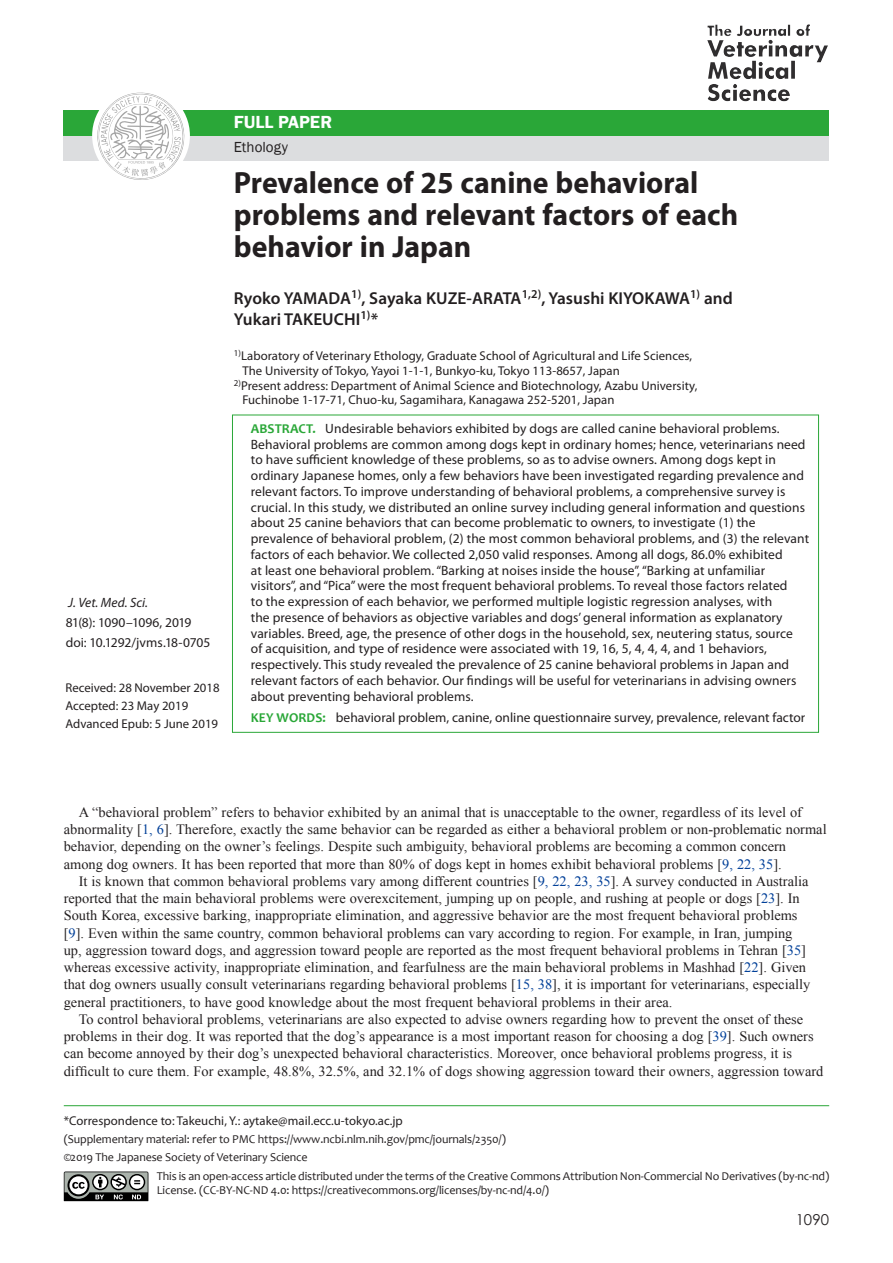
<style>
.page{position:relative;width:893px;height:1263px;background:#fff}
.page>*{position:absolute;margin:0;border:0;box-sizing:border-box;transform-origin:0 0}
.t1{font:700 30.75px/32.2px "Myriad Pro";color:#231f20}
.t2{font:600 18px "Franklin Gothic";color:#fff}
.t3{font:600 17.25px/21px "Myriad Pro";letter-spacing:.005em;color:#231f20}
.t4{font:15px "Franklin Gothic";color:#231f20}
.t5{font:15px "Century Gothic";color:#231f20}
.t6{font:14.25px/17.2px "Times New Roman";color:#231f20}
.t7{font:13.5px/15.8px "Myriad Pro";letter-spacing:.005em;color:#231f20}
.t8{font:italic 13.5px "Myriad Pro";color:#231f20}
.t9{font:12.75px/14.2px "Myriad Pro";letter-spacing:.005em;color:#231f20}
.t10{font:12px/17.9px "Candara";letter-spacing:-.01em;color:#231f20}
.s1{font-family:"Candara";font-weight:700;color:#2aa738}
.s2{color:#003f98}
</style>
<div class="page">
<hr style="left:64px;top:1105px;width:765px;height:1px;background:#2aa738">
<div style="left:64px;top:136px;width:765px;height:25px;background:#dcdddf"></div>
<div style="left:64px;top:111px;width:765px;height:25px;background:#2aa738"></div>
<div style="left:92px;top:87px;width:98px;height:97px;background:#fff;border-radius:50%"></div>
<svg style="left:94px;top:92px;width:93px;height:88px"></svg>
<img style="left:707px;top:24px;width:106px;height:33px">
<svg style="left:64px;top:1171px;width:84px;height:30px"></svg>
<p class="t8" style="left:68px;top:594px;width:81px">J. Vet. Med. Sci.</p>
<p class="t7" style="left:66px;top:612px;width:146px;line-height:20px">81(8): 1090–1096, 2019 doi: 10.1292/jvms.18-0705</p>
<p class="t9" style="left:66px;top:679px;width:156px;line-height:17.9px">Received: 28 November 2018<br>Accepted: 23 May 2019<br>Advanced Epub: 5 June 2019</p>
<p class="t2" style="left:234px;top:111px;width:100px">FULL PAPER</p>
<p class="t4" style="left:234px;top:138px;width:56px">Ethology</p>
<h1 class="t1" style="left:234px;top:165px;width:506px">Prevalence of 25 canine behavioral problems and relevant factors of each behavior in Japan</h1>
<p class="t3" style="left:234px;top:287px;width:500px">Ryoko YAMADA<sup>1)</sup>, Sayaka KUZE-ARATA<sup>1,2)</sup>, Yasushi KIYOKAWA<sup>1)</sup> and<br>Yukari TAKEUCHI<sup>1)</sup>*</p>
<p class="t9" style="left:242px;top:349px;width:451px;text-indent:-9px"><sup>1)</sup>Laboratory of Veterinary Ethology, Graduate School of Agricultural and Life Sciences,<br>The University of Tokyo, Yayoi 1-1-1, Bunkyo-ku, Tokyo 113-8657, Japan</p>
<p class="t9" style="left:242px;top:378px;width:456px;text-indent:-9px"><sup>2)</sup>Present address: Department of Animal Science and Biotechnology, Azabu University,<br>Fuchinobe 1-17-71, Chuo-ku, Sagamihara, Kanagawa 252-5201, Japan</p>
<p class="t7" style="left:251px;top:420px;width:560px"><span class="s1">ABSTRACT.</span> Undesirable behaviors exhibited by dogs are called canine behavioral problems.<br>Behavioral problems are common among dogs kept in ordinary homes; hence, veterinarians need to have sufficient knowledge of these problems, so as to advise owners. Among dogs kept in ordinary Japanese homes, only a few behaviors have been investigated regarding prevalence and relevant factors. To improve understanding of behavioral problems, a comprehensive survey is crucial. In this study, we distributed an online survey including general information and questions about 25 canine behaviors that can become problematic to owners, to investigate (1) the prevalence of behavioral problem, (2) the most common behavioral problems, and (3) the relevant factors of each behavior. We collected 2,050 valid responses. Among all dogs, 86.0% exhibited<br>at least one behavioral problem. “Barking at noises inside the house”, “Barking at unfamiliar visitors”, and “Pica” were the most frequent behavioral problems. To reveal those factors related<br>to the expression of each behavior, we performed multiple logistic regression analyses, with<br>the presence of behaviors as objective variables and dogs’ general information as explanatory variables. Breed, age, the presence of other dogs in the household, sex, neutering status, source<br>of acquisition, and type of residence were associated with 19, 16, 5, 4, 4, 4, and 1 behaviors, respectively. This study revealed the prevalence of 25 canine behavioral problems in Japan and relevant factors of each behavior. Our findings will be useful for veterinarians in advising owners about preventing behavioral problems.</p>
<p class="t7" style="left:251px;top:709px;width:556px"><span class="s1">KEY WORDS:</span> behavioral problem, canine, online questionnaire survey, prevalence, relevant factor</p>
<p class="t6" style="left:64px;top:803px;width:764px;text-indent:15px">A “behavioral problem” refers to behavior exhibited by an animal that is unacceptable to the owner, regardless of its level of abnormality [<span class="s2">1, 6</span>]. Therefore, exactly the same behavior can be regarded as either a behavioral problem or non-problematic normal behavior, depending on the owner’s feelings. Despite such ambiguity, behavioral problems are becoming a common concern among dog owners. It has been reported that more than 80% of dogs kept in homes exhibit behavioral problems [<span class="s2">9, 22, 35</span>].</p>
<p class="t6" style="left:64px;top:872px;width:748px;text-indent:15px">It is known that common behavioral problems vary among different countries [<span class="s2">9, 22, 23, 35</span>]. A survey conducted in Australia reported that the main behavioral problems were overexcitement, jumping up on people, and rushing at people or dogs [<span class="s2">23</span>]. In South Korea, excessive barking, inappropriate elimination, and aggressive behavior are the most frequent behavioral problems [<span class="s2">9</span>]. Even within the same country, common behavioral problems can vary according to region. For example, in Iran, jumping up, aggression toward dogs, and aggression toward people are reported as the most frequent behavioral problems in Tehran [<span class="s2">35</span>] whereas excessive activity, inappropriate elimination, and fearfulness are the main behavioral problems in Mashhad [<span class="s2">22</span>]. Given that dog owners usually consult veterinarians regarding behavioral problems [<span class="s2">15, 38</span>], it is important for veterinarians, especially general practitioners, to have good knowledge about the most frequent behavioral problems in their area.</p>
<p class="t6" style="left:64px;top:1010px;width:761px;text-indent:15px">To control behavioral problems, veterinarians are also expected to advise owners regarding how to prevent the onset of these problems in their dog. It was reported that the dog’s appearance is a most important reason for choosing a dog [<span class="s2">39</span>]. Such owners can become annoyed by their dog’s unexpected behavioral characteristics. Moreover, once behavioral problems progress, it is difficult to cure them. For example, 48.8%, 32.5%, and 32.1% of dogs showing aggression toward their owners, aggression toward</p>
<p class="t9" style="left:64px;top:1113px;width:340px">*Correspondence to: Takeuchi, Y.: aytake@mail.ecc.u-tokyo.ac.jp</p>
<p class="t10" style="left:64px;top:1130px;width:444px">(Supplementary material: refer to PMC https://www.ncbi.nlm.nih.gov/pmc/journals/2350/) ©2019 The Japanese Society of Veterinary Science</p>
<p class="t10" style="left:157px;top:1169px;width:674px;line-height:13.5px">This is an open-access article distributed under the terms of the Creative Commons Attribution Non-Commercial No Derivatives (by-nc-nd)<br>License. (CC-BY-NC-ND 4.0: https://creativecommons.org/licenses/by-nc-nd/4.0/)</p>
<p class="t5" style="left:796px;top:1209px;width:35px">1090</p>
</div>
